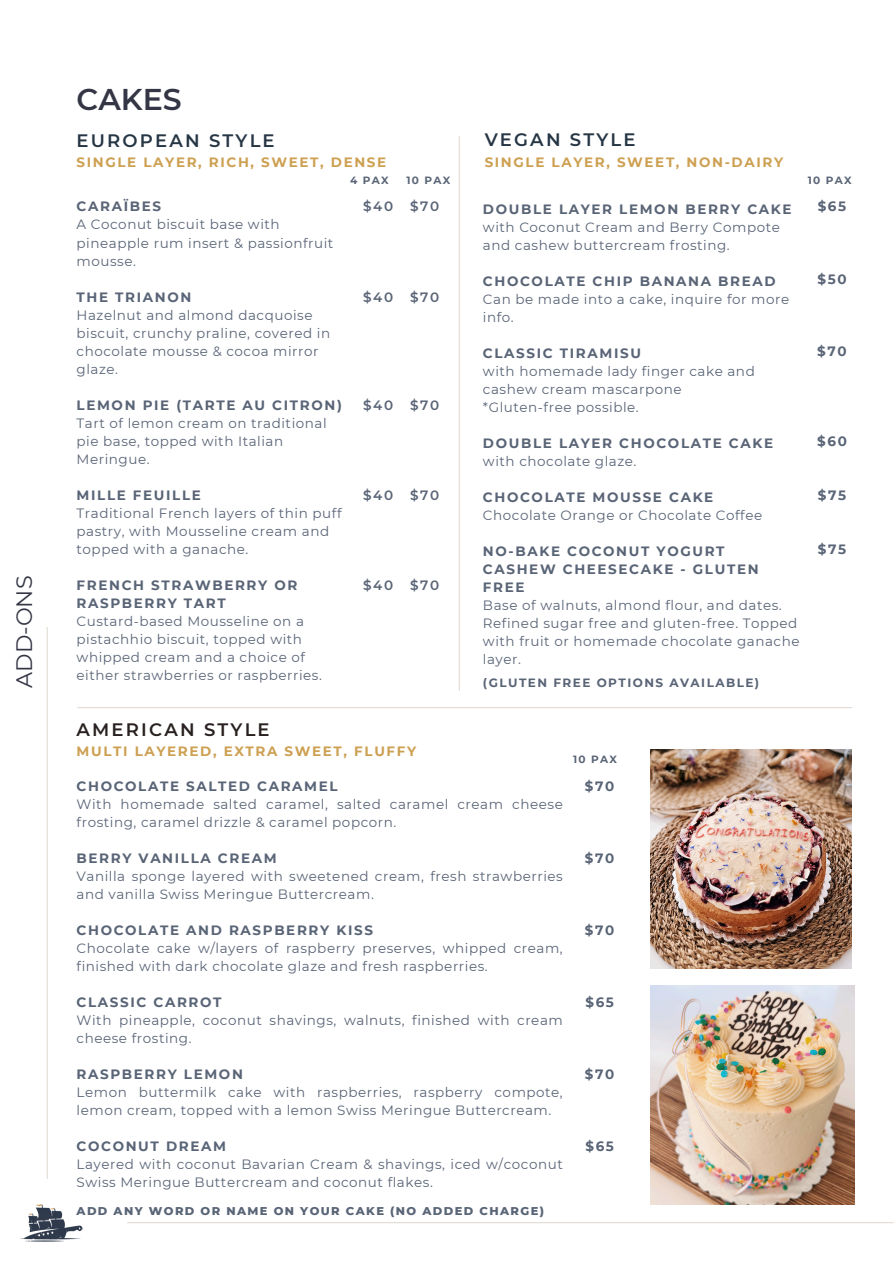
<style>
.page{position:relative;width:894px;height:1264px;background:#fff}
.page>*{position:absolute;margin:0;border:0;box-sizing:border-box;transform-origin:0 0}
.t1{font:600 30px "Montserrat";color:#343645}
.t2{font:22.35px "Montserrat";color:#343645}
.t3{font:600 18px "Montserrat";letter-spacing:.12em;color:#263645}
.t4{font:600 18px "Montserrat";letter-spacing:.12em;color:#282120}
.t5{font:13.5px/18px "Montserrat";letter-spacing:.04em;color:#596476}
.t6{font:700 13.5px/18px "Montserrat";letter-spacing:.12em;color:#596476}
.t7{font:700 13.5px "Montserrat";letter-spacing:.12em;color:#cda052}
.t8{font:600 13.5px "Montserrat";letter-spacing:.12em;color:#596476}
.t9{font:700 12px "Montserrat";letter-spacing:.12em;color:#596476}
.t10{font:800 11.55px "Montserrat";letter-spacing:.12em;color:#596476}
.t11{font:700 10.5px "Montserrat";letter-spacing:.12em;color:#596476}
</style>
<div class="page">
<hr style="left:77px;top:707px;width:774px;height:1px;background:#e2dbd2">
<hr style="left:47px;top:627px;width:1px;height:636px;background:#e2dbd2">
<img style="left:20px;top:1179px;width:63px;height:84px">
<hr style="left:127px;top:1222px;width:766px;height:1px;background:#e2dbd2">
<hr style="left:458px;top:136px;width:1px;height:554px;background:#e2dbd2">
<img style="left:650px;top:749px;width:201px;height:219px">
<img style="left:650px;top:985px;width:203px;height:219px">
<h3 class="t2" style="left:11px;top:687px;width:113px;rotate:-90deg">ADD-ONS</h3>
<h3 class="t1" style="left:77px;top:81px;width:107px">CAKES</h3>
<h3 class="t3" style="left:484px;top:129px;width:152px">VEGAN STYLE</h3>
<h3 class="t7" style="left:484px;top:154px;width:300px">SINGLE LAYER, SWEET, NON-DAIRY</h3>
<p class="t3" style="left:77px;top:129px;width:199px">EUROPEAN STYLE</p>
<p class="t7" style="left:77px;top:154px;width:311px">SINGLE LAYER, RICH, SWEET, DENSE</p>
<p class="t6" style="left:77px;top:198px;width:86px">CARAÏBES</p>
<p class="t5" style="left:77px;top:216px;width:258px">A Coconut biscuit base with pineapple rum insert &amp; passionfruit mousse.</p>
<p class="t6" style="left:77px;top:288px;width:116px">THE TRIANON</p>
<p class="t5" style="left:77px;top:306px;width:255px">Hazelnut and almond dacquoise biscuit, crunchy praline, covered in chocolate mousse &amp; cocoa mirror glaze.</p>
<p class="t6" style="left:77px;top:396px;width:267px">LEMON PIE (TARTE AU CITRON)</p>
<p class="t5" style="left:77px;top:414px;width:251px">Tart of lemon cream on traditional pie base, topped with Italian<br>Meringue.</p>
<p class="t6" style="left:77px;top:486px;width:126px">MILLE FEUILLE</p>
<p class="t5" style="left:77px;top:504px;width:266px">Traditional French layers of thin puff pastry, with Mousseline cream and topped with a ganache.</p>
<p class="t6" style="left:77px;top:576px;width:222px">FRENCH STRAWBERRY OR<br>RASPBERRY TART</p>
<p class="t5" style="left:77px;top:612px;width:247px">Custard-based Mousseline on a pistachhio biscuit, topped with whipped cream and a choice of either strawberries or raspberries.</p>
<h3 class="t11" style="left:350px;top:174px;width:40px">4 PAX</h3>
<h3 class="t11" style="left:807px;top:173px;width:45px">10 PAX</h3>
<h1 class="t11" style="left:406px;top:174px;width:45px">10 PAX</h1>
<h3 class="t8" style="left:410px;top:198px;width:31px">$70</h3>
<p class="t8" style="left:363px;top:198px;width:32px">$40</p>
<h2 class="t6" style="left:817px;top:198px;width:30px">$65</h2>
<p class="t6" style="left:483px;top:200px;width:310px">DOUBLE LAYER LEMON BERRY CAKE</p>
<p class="t5" style="left:483px;top:218px;width:298px">with Coconut Cream and Berry Compote and cashew buttercream frosting.</p>
<p class="t6" style="left:483px;top:272px;width:294px">CHOCOLATE CHIP BANANA BREAD</p>
<p class="t5" style="left:483px;top:290px;width:308px">Can be made into a cake, inquire for more info.</p>
<p class="t6" style="left:483px;top:344px;width:159px">CLASSIC TIRAMISU</p>
<p class="t5" style="left:483px;top:362px;width:273px">with homemade lady finger cake and cashew cream mascarpone *Gluten-free possible.</p>
<p class="t6" style="left:483px;top:434px;width:291px">DOUBLE LAYER CHOCOLATE CAKE</p>
<p class="t5" style="left:483px;top:452px;width:155px">with chocolate glaze.</p>
<p class="t6" style="left:483px;top:488px;width:232px">CHOCOLATE MOUSSE CAKE</p>
<p class="t5" style="left:483px;top:506px;width:281px">Chocolate Orange or Chocolate Coffee</p>
<p class="t6" style="left:483px;top:542px;width:277px">NO-BAKE COCONUT YOGURT<br>CASHEW CHEESECAKE - GLUTEN<br>FREE</p>
<p class="t5" style="left:483px;top:596px;width:318px">Base of walnuts, almond flour, and dates.<br>Refined sugar free and gluten-free. Topped with fruit or homemade chocolate ganache layer.</p>
<p class="t6" style="left:817px;top:270px;width:31px">$50</p>
<h3 class="t8" style="left:410px;top:288px;width:31px">$70</h3>
<p class="t8" style="left:363px;top:288px;width:32px">$40</p>
<h6 class="t6" style="left:817px;top:342px;width:31px">$70</h6>
<h3 class="t8" style="left:410px;top:396px;width:31px">$70</h3>
<p class="t8" style="left:363px;top:396px;width:32px">$40</p>
<p class="t6" style="left:816px;top:432px;width:31px">$60</p>
<h3 class="t8" style="left:410px;top:486px;width:31px">$70</h3>
<h3 class="t8" style="left:363px;top:486px;width:32px">$40</h3>
<h3 class="t6" style="left:817px;top:486px;width:30px">$75</h3>
<p class="t6" style="left:817px;top:540px;width:30px">$75</p>
<h3 class="t8" style="left:410px;top:576px;width:31px">$70</h3>
<h3 class="t8" style="left:363px;top:576px;width:32px">$40</h3>
<p class="t9" style="left:483px;top:675px;width:277px">(GLUTEN FREE OPTIONS AVAILABLE)</p>
<h3 class="t4" style="left:77px;top:718px;width:194px">AMERICAN STYLE</h3>
<h3 class="t7" style="left:77px;top:743px;width:341px">MULTI LAYERED, EXTRA SWEET, FLUFFY</h3>
<p class="t6" style="left:77px;top:776px;width:262px">CHOCOLATE SALTED CARAMEL</p>
<p class="t5" style="left:77px;top:794px;width:487px">With homemade salted caramel, salted caramel cream cheese frosting, caramel drizzle &amp; caramel popcorn.</p>
<p class="t6" style="left:77px;top:848px;width:201px">BERRY VANILLA CREAM</p>
<p class="t5" style="left:77px;top:866px;width:487px">Vanilla sponge layered with sweetened cream, fresh strawberries and vanilla Swiss Meringue Buttercream.</p>
<p class="t6" style="left:77px;top:920px;width:298px">CHOCOLATE AND RASPBERRY KISS</p>
<p class="t5" style="left:77px;top:938px;width:487px">Chocolate cake w/layers of raspberry preserves, whipped cream, finished with dark chocolate glaze and fresh raspberries.</p>
<p class="t6" style="left:77px;top:992px;width:146px">CLASSIC CARROT</p>
<p class="t5" style="left:77px;top:1010px;width:487px">With pineapple, coconut shavings, walnuts, finished with cream cheese frosting.</p>
<p class="t6" style="left:77px;top:1064px;width:168px">RASPBERRY LEMON</p>
<p class="t5" style="left:77px;top:1082px;width:487px">Lemon buttermilk cake with raspberries, raspberry compote, lemon cream, topped with a lemon Swiss Meringue Buttercream.</p>
<p class="t6" style="left:77px;top:1136px;width:151px">COCONUT DREAM</p>
<p class="t5" style="left:77px;top:1154px;width:487px">Layered with coconut Bavarian Cream &amp; shavings, iced w/coconut<br>Swiss Meringue Buttercream and coconut flakes.</p>
<h3 class="t10" style="left:77px;top:1203px;width:469px">ADD ANY WORD OR NAME ON YOUR CAKE (NO ADDED CHARGE)</h3>
<h3 class="t11" style="left:573px;top:753px;width:45px">10 PAX</h3>
<h3 class="t6" style="left:584px;top:776px;width:31px">$70</h3>
<h3 class="t6" style="left:584px;top:848px;width:31px">$70</h3>
<h3 class="t6" style="left:584px;top:920px;width:31px">$70</h3>
<h3 class="t6" style="left:585px;top:992px;width:30px">$65</h3>
<h3 class="t6" style="left:584px;top:1064px;width:31px">$70</h3>
<h3 class="t6" style="left:585px;top:1136px;width:30px">$65</h3>
</div>
